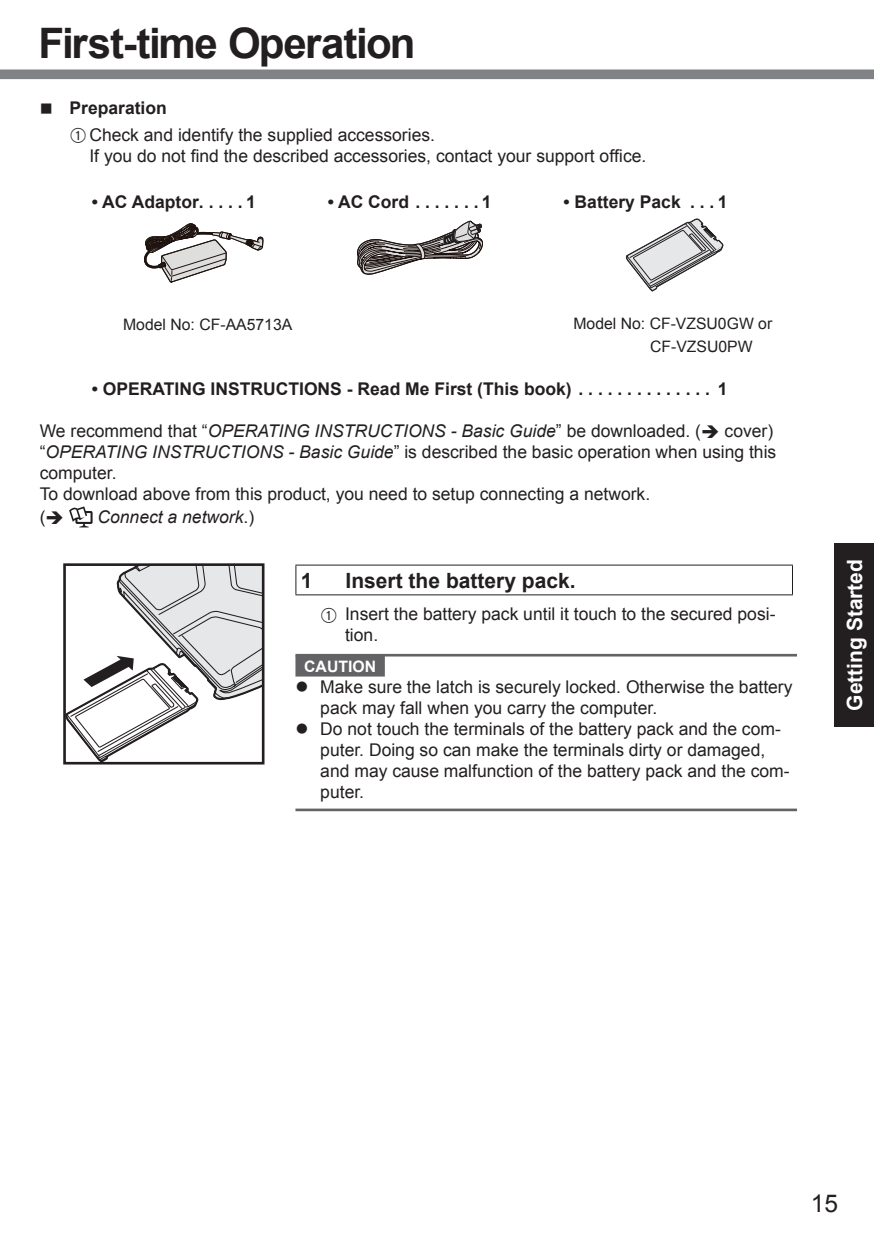
<style>
.page{position:relative;width:874px;height:1241px;background:#fff}
.page>*{position:absolute;margin:0;border:0;box-sizing:border-box;transform-origin:0 0}
.t1{font:700 42px "Arial";letter-spacing:-.04em;color:#231f20}
.t2{font:24.5px "Arial";color:#231f20}
.t3{font:700 21px "Arial";color:#231f20}
.t4{font:700 21px "Arial";color:#fff}
.t5{font:17.5px/21px "Arial";color:#231f20}
.t6{font:700 17.5px "Arial";color:#231f20}
.t7{font:italic 17.5px "Arial";color:#231f20}
.t8{font:15.75px/22.4px "Arial";color:#231f20}
.t9{font:700 15.75px "Arial";color:#fff}
.s1{font-weight:700}
.s2{font-family:"Pana Num Round"}
.s3{font-style:italic}
.s4{font-style:normal}
</style>
<div class="page">
<div style="left:0;top:69px;width:873px;height:10px;background:#808285"></div>
<div style="left:833px;top:543px;width:40px;height:183px;background:#231f20"></div>
<hr style="left:295px;top:653px;width:501px;height:3px;background:#636366">
<div style="left:295px;top:655px;width:89px;height:21px;background:#636366"></div>
<hr style="left:295px;top:808px;width:501px;height:3px;background:#636366">
<svg style="left:67px;top:567px;width:193px;height:193px"></svg>
<div style="left:63px;top:563px;width:201px;height:201px;border:3px solid #231f20"></div>
<hr style="left:295px;top:564px;width:497px;height:1px;background:#231f20">
<svg style="left:295px;top:565px;width:1px;height:29px"></svg>
<hr style="left:295px;top:594px;width:497px;height:1px;background:#231f20">
<svg style="left:625px;top:218px;width:98px;height:73px"></svg>
<svg style="left:69px;top:506px;width:24px;height:21px"></svg>
<svg style="left:144px;top:223px;width:119px;height:60px"></svg>
<svg style="left:357px;top:221px;width:125px;height:53px"></svg>
<h1 class="t1" style="left:38px;top:15px;width:378px">First-time Operation</h1>
<p class="t5" style="left:69px;top:95px;width:367px;line-height:26.2px;text-indent:-30px">■ <span class="s1">Preparation<br></span><span class="s2">A</span>Check and identify the supplied accessories.</p>
<p class="t5" style="left:89px;top:145px;width:558px">If you do not find the described accessories, contact your support office.</p>
<p class="t6" style="left:92px;top:190px;width:113px">• AC Adaptor.....</p>
<p class="t6" style="left:246px;top:190px;width:11px">1</p>
<p class="t6" style="left:327px;top:190px;width:89px">• AC Cord.......</p>
<p class="t6" style="left:481px;top:190px;width:11px">1</p>
<p class="t6" style="left:563px;top:190px;width:128px">• Battery Pack ...</p>
<p class="t6" style="left:717px;top:190px;width:11px">1</p>
<p class="t8" style="left:650px;top:312px;width:123px;text-indent:-77px">Model No: CF-VZSU0GW or<br>CF-VZSU0PW</p>
<p class="t6" style="left:92px;top:377px;width:487px">• OPERATING INSTRUCTIONS - Read Me First (This book)...............</p>
<p class="t6" style="left:717px;top:377px;width:11px">1</p>
<p class="t5" style="left:40px;top:421px;width:737px">We recommend that “<span class="s3">OPERATING INSTRUCTIONS - Basic Guide</span>” be downloaded. (➔ cover) “<span class="s3">OPERATING INSTRUCTIONS - Basic Guide</span>” is described the basic operation when using this computer.<br>To download above from this product, you need to setup connecting a network.</p>
<p class="t5" style="left:40px;top:506px;width:26px">(➔</p>
<p class="t7" style="left:97px;top:505px;width:158px">Connect a network<span class="s4">.)</span></p>
<p class="t8" style="left:123px;top:313px;width:170px">Model No: CF-AA5713A</p>
<p class="t3" style="left:301px;top:566px;width:13px">1</p>
<p class="t3" style="left:345px;top:566px;width:231px">Insert the battery pack.</p>
<p class="t5" style="left:345px;top:603px;width:431px;text-indent:-25px"><span class="s2">A</span> Insert the battery pack until it touch to the secured posi&shy;tion.</p>
<p class="t9" style="left:304px;top:655px;width:73px">CAUTION</p>
<p class="t5" style="left:320px;top:676px;width:473px;text-indent:-25px">● Make sure the latch is securely locked. Otherwise the battery pack may fall when you carry the computer.</p>
<p class="t5" style="left:320px;top:718px;width:470px;text-indent:-25px">● Do not touch the terminals of the battery pack and the com&shy;puter. Doing so can make the terminals dirty or damaged, and may cause malfunction of the battery pack and the com&shy;puter.</p>
<p class="t4" style="left:840px;top:710px;width:153px;rotate:-90deg">Getting Started</p>
<h2 class="t2" style="left:810px;top:1187px;width:29px">15</h2>
</div>
